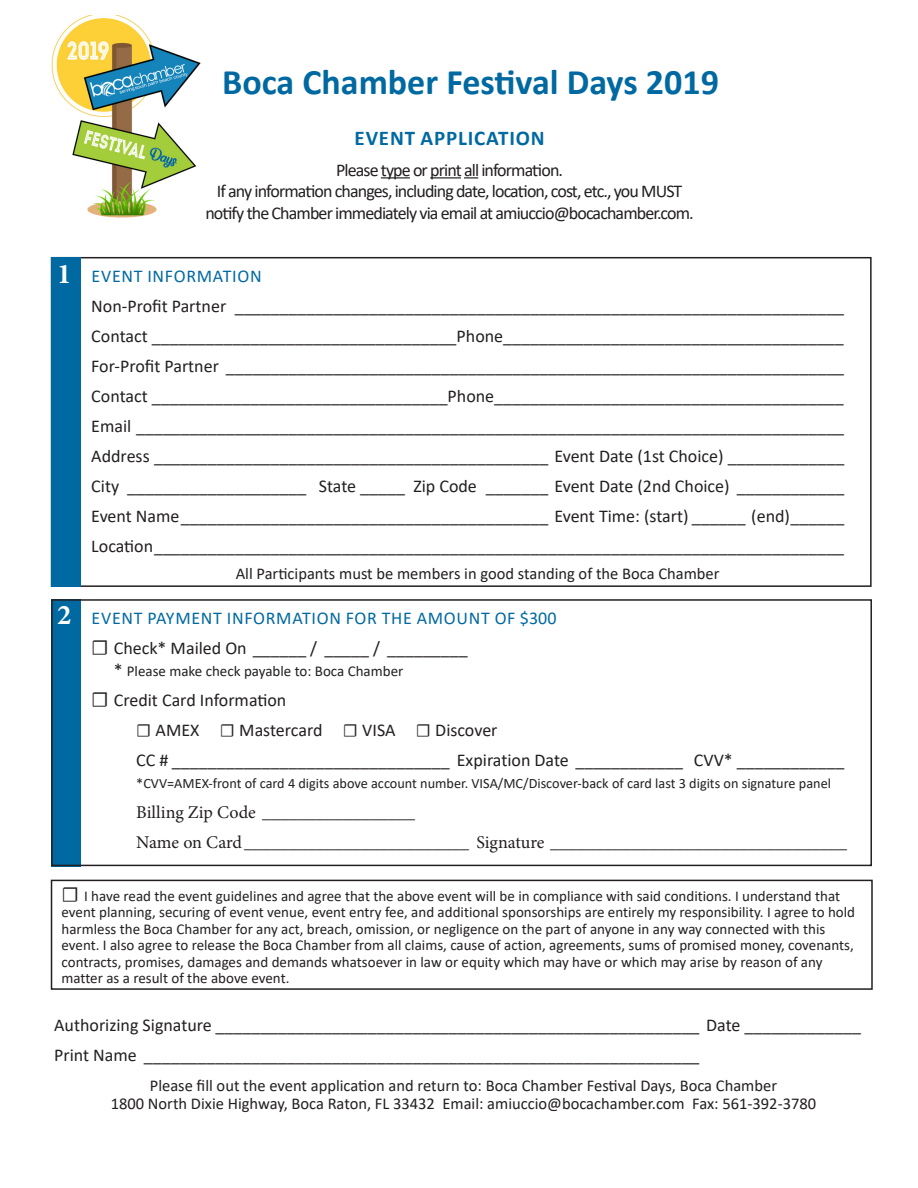
<style>
.page{position:relative;width:918px;height:1188px;background:#fff}
.page>*{position:absolute;margin:0;border:0;box-sizing:border-box;transform-origin:0 0}
.t1{font:700 36px "Calibri";color:#0069a1}
.t2{font:700 28.5px "Minion Pro";color:#fff}
.t3{font:700 21px "Calibri";letter-spacing:.04em;color:#0069a1}
.t4{font:18px "Calibri";letter-spacing:-.01em;color:#231f20}
.t5{font:18px "Calibri";letter-spacing:-.05em;color:#231f20}
.t6{font:18px "Minion Pro";letter-spacing:-.005em;color:#231f20}
.t7{font:18px "Calibri";letter-spacing:.04em;color:#0069a1}
.t8{font:16.5px "Calibri";color:#231f20}
.t9{font:15px/16.5px "Calibri";color:#231f20}
.t10{font:14.25px "Calibri";color:#231f20}
.s1{font-family:"Minion Pro";font-size:21px}
.s2{font-size:18px}
.s3{font-family:"Minion Pro"}
</style>
<div class="page">
<div style="left:51px;top:257px;width:821px;height:330px;border:2px solid #231f20"></div>
<div style="left:51px;top:258px;width:30px;height:329px;background:#0069a1"></div>
<div style="left:51px;top:599px;width:30px;height:267px;background:#0069a1"></div>
<div style="left:51px;top:599px;width:821px;height:267px;border:2px solid #231f20"></div>
<div style="left:51px;top:880px;width:822px;height:110px;border:2px solid #231f20"></div>
<img style="left:51px;top:15px;width:150px;height:203px">
<svg style="left:381px;top:177px;width:29px;height:1px"></svg>
<hr style="left:430px;top:177px;width:31px;height:1px;background:#231f20">
<svg style="left:464px;top:177px;width:14px;height:1px"></svg>
<p class="t2" style="left:57px;top:254px;width:16px">1</p>
<p class="t2" style="left:57px;top:595px;width:16px">2</p>
<p class="t1" style="left:222px;top:56px;width:498px">Boca Chamber Festival Days 2019</p>
<p class="t3" style="left:355px;top:123px;width:191px">EVENT APPLICATION</p>
<p class="t5" style="left:336px;top:157px;width:228px">Please type or print all information.</p>
<p class="t5" style="left:217px;top:179px;width:467px">If any information changes, including date, location, cost, etc., you MUST</p>
<p class="t5" style="left:205px;top:201px;width:490px">notify the Chamber immediately via email at amiuccio@bocachamber.com.</p>
<p class="t7" style="left:92px;top:264px;width:171px">EVENT INFORMATION</p>
<p class="t4" style="left:91px;top:294px;width:754px">Non-Profit Partner ____________________________________________________________________</p>
<p class="t4" style="left:91px;top:324px;width:754px">Contact __________________________________Phone______________________________________</p>
<p class="t4" style="left:91px;top:354px;width:754px">For-Profit Partner _____________________________________________________________________</p>
<p class="t4" style="left:91px;top:384px;width:754px">Contact _________________________________Phone_______________________________________</p>
<p class="t4" style="left:91px;top:414px;width:754px">Email _______________________________________________________________________________</p>
<p class="t4" style="left:91px;top:444px;width:755px">Address ____________________________________________ Event Date (1st Choice) _____________</p>
<p class="t4" style="left:91px;top:474px;width:755px">City ____________________ State _____ Zip Code _______ Event Date (2nd Choice) ____________</p>
<p class="t4" style="left:91px;top:504px;width:755px">Event Name_________________________________________ Event Time: (start) ______ (end)______</p>
<p class="t4" style="left:91px;top:534px;width:754px">Location_____________________________________________________________________________</p>
<p class="t8" style="left:236px;top:562px;width:485px">All Participants must be members in good standing of the Boca Chamber</p>
<p class="t7" style="left:92px;top:605px;width:466px">EVENT PAYMENT INFORMATION FOR THE AMOUNT OF $300</p>
<p class="t4" style="left:91px;top:635px;width:378px"><span class="s1">☐</span> Check* Mailed On ______ / _____ / _________</p>
<p class="t9" style="left:114px;top:662px;width:291px"><span class="s2">*</span> Please make check payable to: Boca Chamber</p>
<p class="t4" style="left:91px;top:688px;width:197px"><span class="s1">☐</span> Credit Card Information</p>
<p class="t4" style="left:136px;top:718px;width:363px"><span class="s3">☐</span> AMEX <span class="s3">☐</span> Mastercard <span class="s3">☐</span> VISA <span class="s3">☐</span> Discover</p>
<p class="t4" style="left:136px;top:748px;width:710px">CC # _______________________________ Expiration Date ____________ CVV* ____________</p>
<p class="t10" style="left:136px;top:773px;width:696px">*CVV=AMEX-front of card 4 digits above account number. VISA/MC/Discover-back of card last 3 digits on signature panel</p>
<p class="t6" style="left:136px;top:800px;width:280px">Billing Zip Code _________________</p>
<p class="t6" style="left:136px;top:830px;width:712px">Name on Card_________________________ Signature _________________________________</p>
<p class="t9" style="left:62px;top:887px;width:795px"><span class="s1">☐</span> I have read the event guidelines and agree that the above event will be in compliance with said conditions. I understand that event planning, securing of event venue, event entry fee, and additional sponsorships are entirely my responsibility. I agree to hold harmless the Boca Chamber for any act, breach, omission, or negligence on the part of anyone in any way connected with this event. I also agree to release the Boca Chamber from all claims, cause of action, agreements, sums of promised money, covenants, contracts, promises, damages and demands whatsoever in law or equity which may have or which may arise by reason of any matter as a result of the above event.</p>
<p class="t4" style="left:54px;top:1012px;width:808px">Authorizing Signature ______________________________________________________ Date _____________</p>
<p class="t4" style="left:54px;top:1042px;width:647px">Print Name ______________________________________________________________</p>
<p class="t8" style="left:150px;top:1074px;width:629px">Please fill out the event application and return to: Boca Chamber Festival Days, Boca Chamber</p>
<p class="t8" style="left:111px;top:1092px;width:707px">1800 North Dixie Highway, Boca Raton, FL 33432 Email: amiuccio@bocachamber.com Fax: 561-392-3780</p>
</div>
